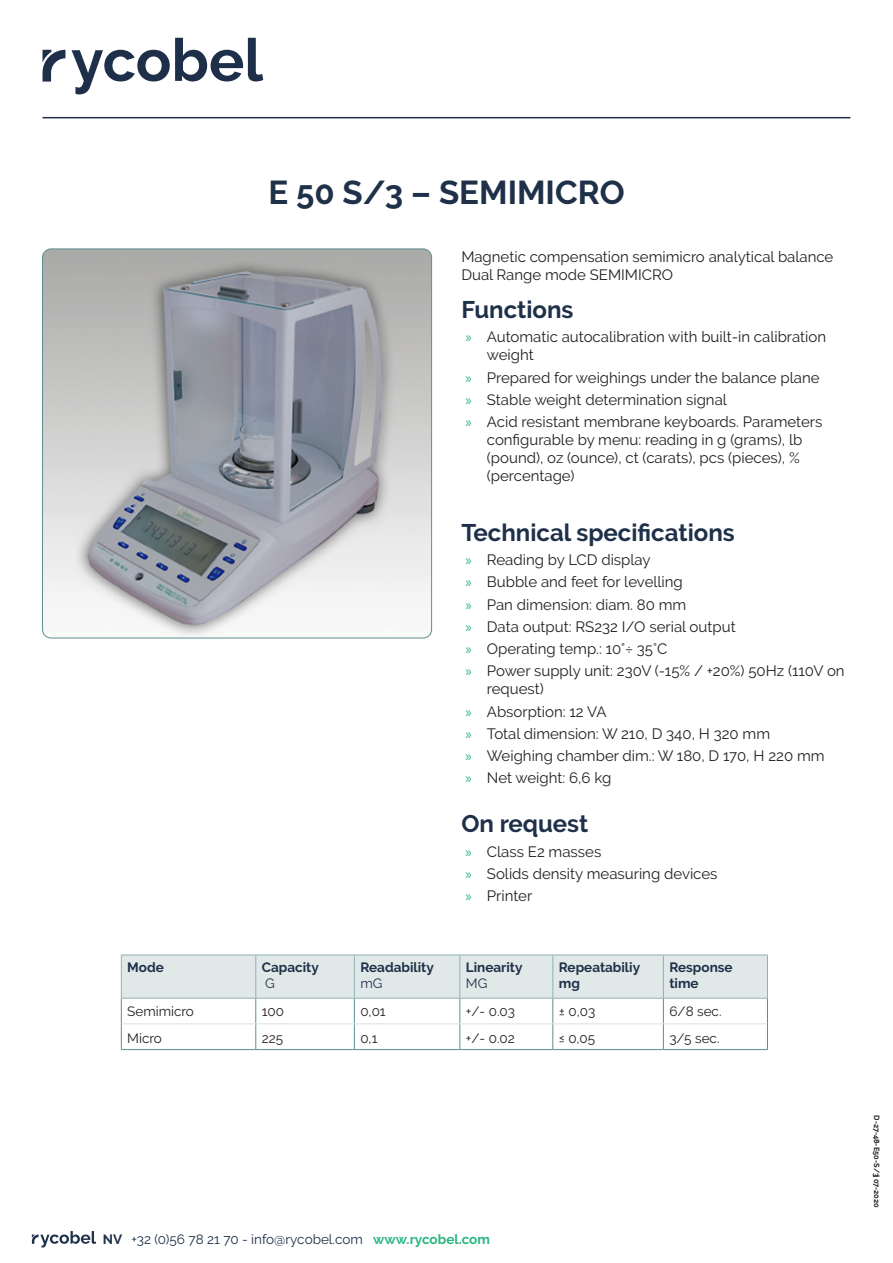
<style>
.page{position:relative;width:893px;height:1263px;background:#fff}
.page>*{position:absolute;margin:0;border:0;box-sizing:border-box;transform-origin:0 0}
.t1{font:700 33px "Raleway";color:#1f3049}
.t2{font:700 24px "Raleway";color:#1f3049}
.t3{font:15px/18px "Raleway";color:#231f20}
.Tabelinhoud{font:13.5px "Raleway";color:#231f20}
.Linker_kolom{font:700 13.5px/16.2px "Raleway";color:#1f3049}
.t4{font:13.5px "Raleway";color:#1f3049}
.Productnummer{font:700 7.5px "Raleway";color:#231f20}
.Versienummer{font:700 7.5px "Raleway";color:#231f20}
.s1{font-family:"Myriad Pro";color:#2bb780}
.s2{font-weight:400}
.s3{font-weight:700}
.s4{font-weight:700;color:#2bb780}
</style>
<div class="page">
<svg style="left:32px;top:1231px;width:64px;height:16px"></svg>
<svg style="left:72px;top:38px;width:191px;height:56px"></svg>
<svg style="left:43px;top:50px;width:22px;height:32px"></svg>
<hr style="left:43px;top:117px;width:807px;height:1px;background:#1f3049">
<img style="left:43px;top:249px;width:389px;height:389px">
<div style="left:42px;top:249px;width:390px;height:389px;border:1px solid #5f8e90;border-radius:9px"></div>
<svg style="left:121px;top:956px;width:647px;height:93px"></svg>
<hr style="left:121px;top:1049px;width:135px;height:1px;background:#5f8e90">
<hr style="left:256px;top:1049px;width:98px;height:1px;background:#5f8e90">
<hr style="left:354px;top:1049px;width:106px;height:1px;background:#5f8e90">
<hr style="left:460px;top:1049px;width:93px;height:1px;background:#5f8e90">
<hr style="left:553px;top:1049px;width:110px;height:1px;background:#5f8e90">
<hr style="left:663px;top:1049px;width:105px;height:1px;background:#5f8e90">
<hr style="left:121px;top:1023px;width:135px;height:1px;background:#d7e2e2">
<hr style="left:256px;top:1023px;width:98px;height:1px;background:#d7e2e2">
<hr style="left:354px;top:1023px;width:106px;height:1px;background:#d7e2e2">
<hr style="left:460px;top:1023px;width:93px;height:1px;background:#d7e2e2">
<hr style="left:553px;top:1023px;width:110px;height:1px;background:#d7e2e2">
<hr style="left:663px;top:1023px;width:104px;height:1px;background:#d7e2e2">
<hr style="left:121px;top:955px;width:135px;height:1px;background:#93b2b4">
<hr style="left:121px;top:955px;width:1px;height:43px;background:#93b2b4">
<hr style="left:256px;top:955px;width:98px;height:1px;background:#93b2b4">
<hr style="left:354px;top:955px;width:106px;height:1px;background:#93b2b4">
<hr style="left:460px;top:955px;width:93px;height:1px;background:#93b2b4">
<hr style="left:553px;top:955px;width:110px;height:1px;background:#93b2b4">
<hr style="left:663px;top:955px;width:105px;height:1px;background:#93b2b4">
<hr style="left:121px;top:998px;width:135px;height:1px;background:#93b2b4">
<hr style="left:256px;top:998px;width:98px;height:1px;background:#93b2b4">
<hr style="left:354px;top:998px;width:106px;height:1px;background:#93b2b4">
<hr style="left:460px;top:998px;width:93px;height:1px;background:#93b2b4">
<hr style="left:553px;top:998px;width:110px;height:1px;background:#93b2b4">
<hr style="left:663px;top:998px;width:105px;height:1px;background:#93b2b4">
<h1 class="t1" style="left:268px;top:173px;width:358px">E 50 S/3 – SEMIMICRO</h1>
<p class="t3" style="left:461px;top:247px;width:374px">Magnetic compensation semimicro analytical balance<br>Dual Range mode SEMIMICRO</p>
<h2 class="t2" style="left:461px;top:296px;width:114px">Functions</h2>
<p class="t3" style="left:487px;top:328px;width:341px;text-indent:-21px"><span class="s1">»</span> Automatic autocalibration with built-in calibration weight</p>
<p class="t3" style="left:466px;top:368px;width:355px"><span class="s1">»</span> Prepared for weighings under the balance plane</p>
<p class="t3" style="left:466px;top:390px;width:263px"><span class="s1">»</span> Stable weight determination signal</p>
<p class="t3" style="left:487px;top:413px;width:337px;text-indent:-21px"><span class="s1">»</span> Acid resistant membrane keyboards. Parameters configurable by menu: reading in g (grams), lb (pound), oz (ounce), ct (carats), pcs (pieces), % (percentage)</p>
<h2 class="t2" style="left:461px;top:519px;width:275px">Technical specifications</h2>
<p class="t3" style="left:466px;top:551px;width:187px"><span class="s1">»</span> Reading by LCD display</p>
<p class="t3" style="left:466px;top:573px;width:219px"><span class="s1">»</span> Bubble and feet for levelling</p>
<p class="t3" style="left:466px;top:595px;width:222px"><span class="s1">»</span> Pan dimension: diam. 80 mm</p>
<p class="t3" style="left:466px;top:617px;width:272px"><span class="s1">»</span> Data output: RS232 I/O serial output</p>
<p class="t3" style="left:466px;top:640px;width:203px"><span class="s1">»</span> Operating temp.: 10°÷ 35°C</p>
<p class="t3" style="left:487px;top:662px;width:359px;text-indent:-21px"><span class="s1">»</span> Power supply unit: 230V (-15% / +20%) 50Hz (110V on request)</p>
<p class="t3" style="left:466px;top:702px;width:142px"><span class="s1">»</span> Absorption: 12 VA</p>
<p class="t3" style="left:466px;top:725px;width:306px"><span class="s1">»</span> Total dimension: W 210, D 340, H 320 mm</p>
<p class="t3" style="left:466px;top:747px;width:360px"><span class="s1">»</span> Weighing chamber dim.: W 180, D 170, H 220 mm</p>
<p class="t3" style="left:466px;top:769px;width:147px"><span class="s1">»</span> Net weight: 6,6 kg</p>
<h2 class="t2" style="left:461px;top:810px;width:129px">On request</h2>
<p class="t3" style="left:466px;top:842px;width:137px"><span class="s1">»</span> Class E2 masses</p>
<p class="t3" style="left:466px;top:865px;width:253px"><span class="s1">»</span> Solids density measuring devices</p>
<p class="t3" style="left:466px;top:887px;width:68px"><span class="s1">»</span> Printer</p>
<p class="Linker_kolom" style="left:127px;top:959px;width:38px">Mode</p>
<p class="Linker_kolom" style="left:262px;top:959px;width:58px">Capacity<br><span class="s2">G</span></p>
<p class="Linker_kolom" style="left:360px;top:959px;width:75px">Readability <span class="s2">mG</span></p>
<p class="Linker_kolom" style="left:466px;top:959px;width:58px">Linearity<br><span class="s2">MG</span></p>
<p class="Linker_kolom" style="left:559px;top:959px;width:83px">Repeatabiliy</p>
<p class="Linker_kolom" style="left:559px;top:975px;width:23px">mg</p>
<p class="Linker_kolom" style="left:669px;top:959px;width:65px">Response</p>
<p class="Linker_kolom" style="left:669px;top:975px;width:31px">time</p>
<p class="Tabelinhoud" style="left:127px;top:1004px;width:68px">Semimicro</p>
<p class="Tabelinhoud" style="left:262px;top:1004px;width:24px">100</p>
<p class="Tabelinhoud" style="left:360px;top:1004px;width:27px">0,01</p>
<p class="Tabelinhoud" style="left:466px;top:1004px;width:51px">+/- 0.03</p>
<p class="Tabelinhoud" style="left:559px;top:1004px;width:38px">± 0,03</p>
<p class="Tabelinhoud" style="left:669px;top:1004px;width:54px">6/8 sec.</p>
<p class="Tabelinhoud" style="left:127px;top:1030px;width:36px">Micro</p>
<p class="Tabelinhoud" style="left:262px;top:1030px;width:23px">225</p>
<p class="Tabelinhoud" style="left:360px;top:1030px;width:19px">0,1</p>
<p class="Tabelinhoud" style="left:466px;top:1030px;width:51px">+/- 0.02</p>
<p class="Tabelinhoud" style="left:559px;top:1030px;width:38px">≤ 0,05</p>
<p class="Tabelinhoud" style="left:669px;top:1030px;width:52px">3/5 sec.</p>
<p class="t4" style="left:103px;top:1231px;width:389px"><span class="s3">NV</span> +32 (0)56 78 21 70 - info@rycobel.com <span class="s4">www.rycobel.com</span></p>
<p class="Productnummer" style="left:881px;top:1115px;width:63px;rotate:90deg">D-27-48-E50-S/3</p>
<p class="Versienummer" style="left:881px;top:1175px;width:34px;rotate:90deg">| 07-2020</p>
</div>
